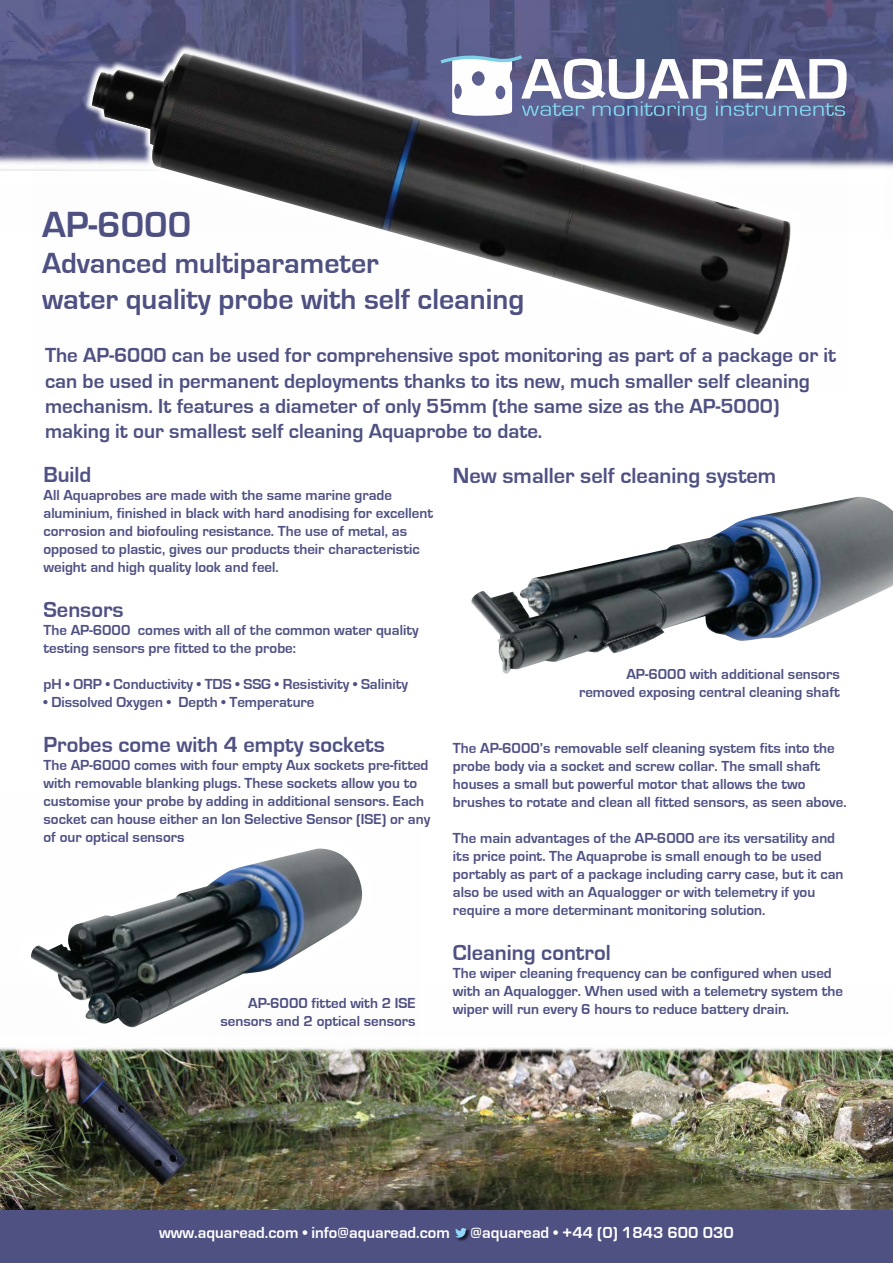
<style>
.page{position:relative;width:893px;height:1263px;background:#fff}
.page>*{position:absolute;margin:0;border:0;box-sizing:border-box;transform-origin:0 0}
.t1{font:700 59.4px "Eurostile";color:#fff;scale:1.08 1}
.t2{font:700 37.5px "Eurostile";color:#4f5183}
.t3{font:700 30px/36px "Eurostile";color:#4f5183}
.t4{font:700 22.5px "Eurostile";color:#4f5183}
.t5{font:700 21px/25.2px "Eurostile";color:#4f5183}
.t6{font:700 16.5px "Eurostile";color:#fff}
.t7{font:700 15px/18px "Eurostile";color:#4f5183}
</style>
<div class="page">
<img style="left:0;top:1104px;width:893px;height:106px">
<img style="left:0;top:0;width:893px;height:105px">
<img style="left:0;top:105px;width:893px;height:66px">
<img style="left:886px;top:111px;width:7px;height:60px">
<div style="left:0;top:1210px;width:893px;height:53px;background:#4f5183"></div>
<img style="left:457px;top:1229px;width:14px;height:12px">
<svg style="left:455px;top:1228px;width:12px;height:10px"></svg>
<img style="left:34px;top:0;width:815px;height:171px">
<img style="left:117px;top:52px;width:676px;height:283px">
<img style="left:92px;top:52px;width:101px;height:115px">
<img style="left:0;top:1048px;width:893px;height:56px">
<img style="left:0;top:1048px;width:420px;height:37px">
<img style="left:31px;top:848px;width:332px;height:180px">
<img style="left:471px;top:497px;width:422px;height:177px">
<h1 class="t1" style="left:521px;top:47px;width:305px">AQUAREAD</h1>
<h2 class="t2" style="left:42px;top:204px;width:151px">AP-6000</h2>
<h3 class="t3" style="left:42px;top:246px;width:484px">Advanced multiparameter<br>water quality probe with self cleaning</h3>
<p class="t5" style="left:45px;top:343px;width:793px">The AP-6000 can be used for comprehensive spot monitoring as part of a package or it can be used in permanent deployments thanks to its new, much smaller self cleaning mechanism. It features a diameter of only 55mm (the same size as the AP-5000) making it our smallest self cleaning Aquaprobe to date.</p>
<h3 class="t4" style="left:44px;top:462px;width:49px">Build</h3>
<p class="t7" style="left:44px;top:486px;width:391px">All Aquaprobes are made with the same marine grade aluminium, finished in black with hard anodising for excellent corrosion and biofouling resistance. The use of metal, as opposed to plastic, gives our products their characteristic weight and high quality look and feel.</p>
<h3 class="t4" style="left:44px;top:597px;width:82px">Sensors</h3>
<p class="t7" style="left:44px;top:621px;width:377px">The AP-6000 comes with all of the common water quality testing sensors pre fitted to the probe:</p>
<p class="t7" style="left:44px;top:675px;width:366px">pH • ORP • Conductivity • TDS • SSG • Resistivity • Salinity</p>
<p class="t7" style="left:44px;top:693px;width:273px">• Dissolved Oxygen • Depth • Temperature</p>
<h3 class="t4" style="left:44px;top:732px;width:343px">Probes come with 4 empty sockets</h3>
<p class="t7" style="left:44px;top:756px;width:388px">The AP-6000 comes with four empty Aux sockets pre-fitted with removable blanking plugs. These sockets allow you to customise your probe by adding in additional sensors. Each socket can house either an Ion Selective Sensor (ISE) or any of our optical sensors</p>
<p class="t7" style="left:220px;top:994px;width:197px;text-align:right">AP-6000 fitted with 2 ISE sensors and 2 optical sensors</p>
<h3 class="t4" style="left:453px;top:463px;width:325px">New smaller self cleaning system</h3>
<p class="t7" style="left:579px;top:665px;width:262px;text-align:right">AP-6000 with additional sensors removed exposing central cleaning shaft</p>
<p class="t7" style="left:453px;top:739px;width:395px">The AP-6000’s removable self cleaning system fits into the probe body via a socket and screw collar. The small shaft houses a small but powerful motor that allows the two brushes to rotate and clean all fitted sensors, as seen above.</p>
<p class="t7" style="left:453px;top:829px;width:392px">The main advantages of the AP-6000 are its versatility and its price point. The Aquaprobe is small enough to be used portably as part of a package including carry case, but it can also be used with an Aqualogger or with telemetry if you require a more determinant monitoring solution.</p>
<h3 class="t4" style="left:453px;top:940px;width:159px">Cleaning control</h3>
<p class="t7" style="left:453px;top:964px;width:392px">The wiper cleaning frequency can be configured when used with an Aqualogger. When used with a telemetry system the wiper will run every 6 hours to reduce battery drain.</p>
<p class="t6" style="left:159px;top:1223px;width:292px">www.aquaread.com • info@aquaread.com</p>
<p class="t6" style="left:471px;top:1223px;width:265px">@aquaread • +44 (0) 1843 600 030</p>
</div>
